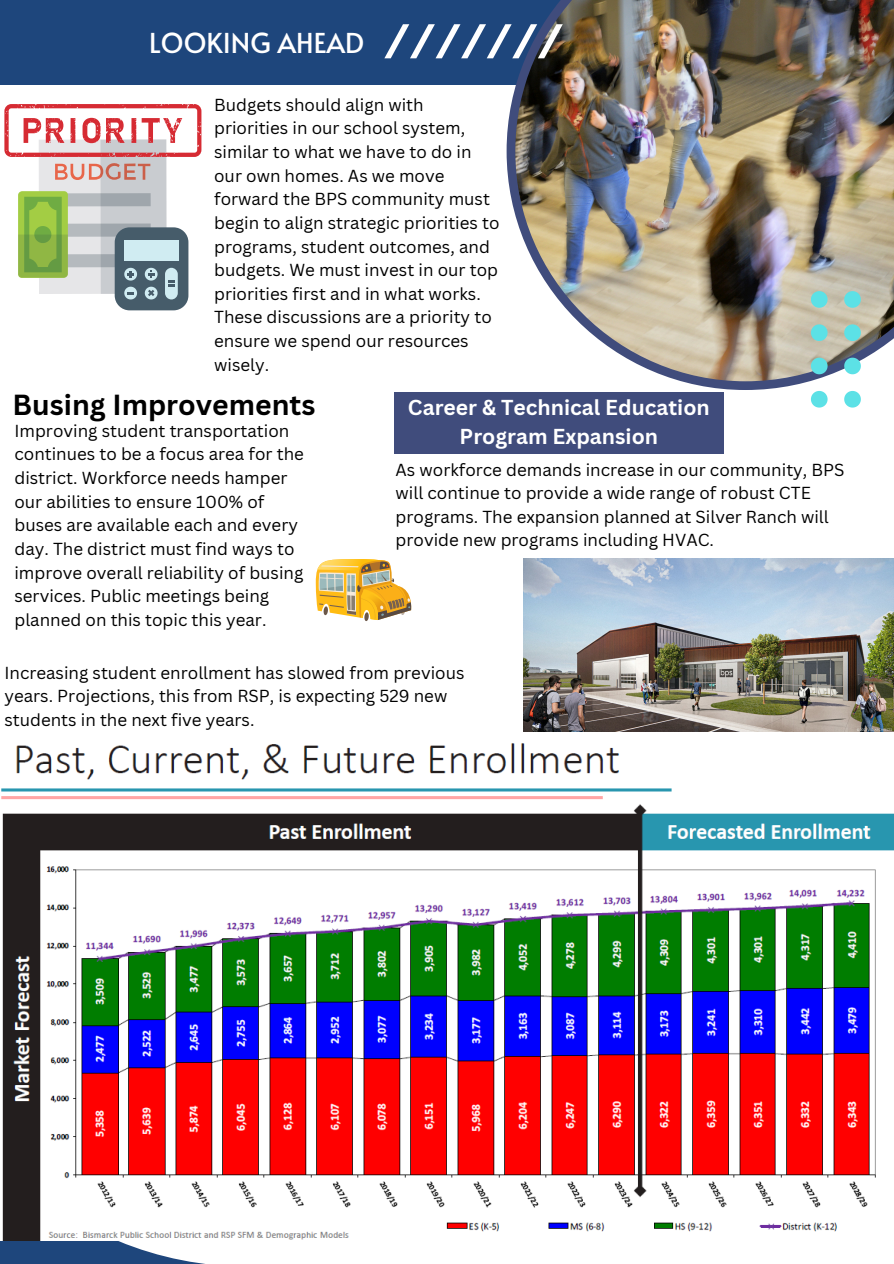
<style>
.page{position:relative;width:894px;height:1264px;background:#fff}
.page>*{position:absolute;margin:0;border:0;box-sizing:border-box;transform-origin:0 0}
.t1{font:700 28.2px "Canva Sans";color:#000}
.t2{font:27.45px "Alata";color:#fff}
.t3{font:700 21px/29.2px "Canva Sans";color:#fff;text-align:center}
.t4{font:16.95px/23.7px "Canva Sans";color:#000}
</style>
<div class="page">
<svg style="left:0;top:1239px;width:198px;height:24px;fill:#1e467c"></svg>
<div style="left:0;top:0;width:599px;height:84px;background:#1e467c"></div>
<img style="left:506px;top:0;width:387px;height:390px">
<svg style="left:810px;top:291px;width:17px;height:17px"></svg>
<svg style="left:810px;top:324px;width:17px;height:17px"></svg>
<svg style="left:810px;top:357px;width:17px;height:17px"></svg>
<svg style="left:811px;top:391px;width:16px;height:16px"></svg>
<svg style="left:844px;top:291px;width:16px;height:17px"></svg>
<svg style="left:844px;top:324px;width:16px;height:17px"></svg>
<svg style="left:844px;top:357px;width:16px;height:17px"></svg>
<svg style="left:844px;top:391px;width:16px;height:16px"></svg>
<svg style="left:384px;top:24px;width:178px;height:34px"></svg>
<img style="left:1px;top:743px;width:892px;height:496px">
<img style="left:524px;top:558px;width:369px;height:173px">
<div style="left:39px;top:139px;width:128px;height:155px;background:#e6e6e8"></div>
<div style="left:55px;top:193px;width:96px;height:13px;background:#b5babe"></div>
<div style="left:55px;top:223px;width:96px;height:14px;background:#b5babe"></div>
<div style="left:55px;top:254px;width:96px;height:13px;background:#b5babe"></div>
<div style="left:100px;top:139px;width:66px;height:155px;background:#283a48;opacity:.15"></div>
<div style="left:115px;top:227px;width:73px;height:83px;background:#465c6a;border-radius:15px"></div>
<div style="left:124px;top:240px;width:54px;height:20px;background:#d0ecf2"></div>
<svg style="left:124px;top:268px;width:13px;height:12px"></svg>
<svg style="left:124px;top:287px;width:13px;height:12px"></svg>
<svg style="left:165px;top:268px;width:13px;height:31px"></svg>
<svg style="left:145px;top:287px;width:12px;height:12px"></svg>
<svg style="left:145px;top:268px;width:12px;height:12px"></svg>
<div style="left:18px;top:191px;width:50px;height:87px;background:linear-gradient(to right,#a3cd44,#a3cd44);border-radius:4px"></div>
<svg style="left:18px;top:197px;width:50px;height:81px;background:#87b644"></svg>
<svg style="left:4px;top:104px;width:197px;height:76px"></svg>
<div style="left:394px;top:392px;width:329px;height:61px;background:#404c7c"></div>
<svg style="left:315px;top:559px;width:97px;height:62px"></svg>
<p class="t2" style="left:149px;top:23px;width:216px">LOOKING AHEAD</p>
<p class="t4" style="left:214px;top:92px;width:287px">Budgets should align with priorities in our school system, similar to what we have to do in our own homes. As we move forward the BPS community must begin to align strategic priorities to programs, student outcomes, and budgets. We must invest in our top priorities first and in what works.<br>These discussions are a priority to ensure we spend our resources wisely.</p>
<p class="t1" style="left:13px;top:385px;width:304px">Busing Improvements</p>
<h3 class="t4" style="left:14px;top:418px;width:291px">Improving student transportation continues to be a focus area for the district. Workforce needs hamper our abilities to ensure 100% of buses are available each and every day. The district must find ways to improve overall reliability of busing services. Public meetings being planned on this topic this year.</h3>
<p class="t3" style="left:408px;top:392px;width:303px">Career &amp; Technical Education<br>Program Expansion</p>
<p class="t4" style="left:395px;top:457px;width:450px">As workforce demands increase in our community, BPS will continue to provide a wide range of robust CTE programs. The expansion planned at Silver Ranch will provide new programs including HVAC.</p>
<h2 class="t4" style="left:4px;top:660px;width:461px">Increasing student enrollment has slowed from previous years. Projections, this from RSP, is expecting 529 new students in the next five years.</h2>
</div>
